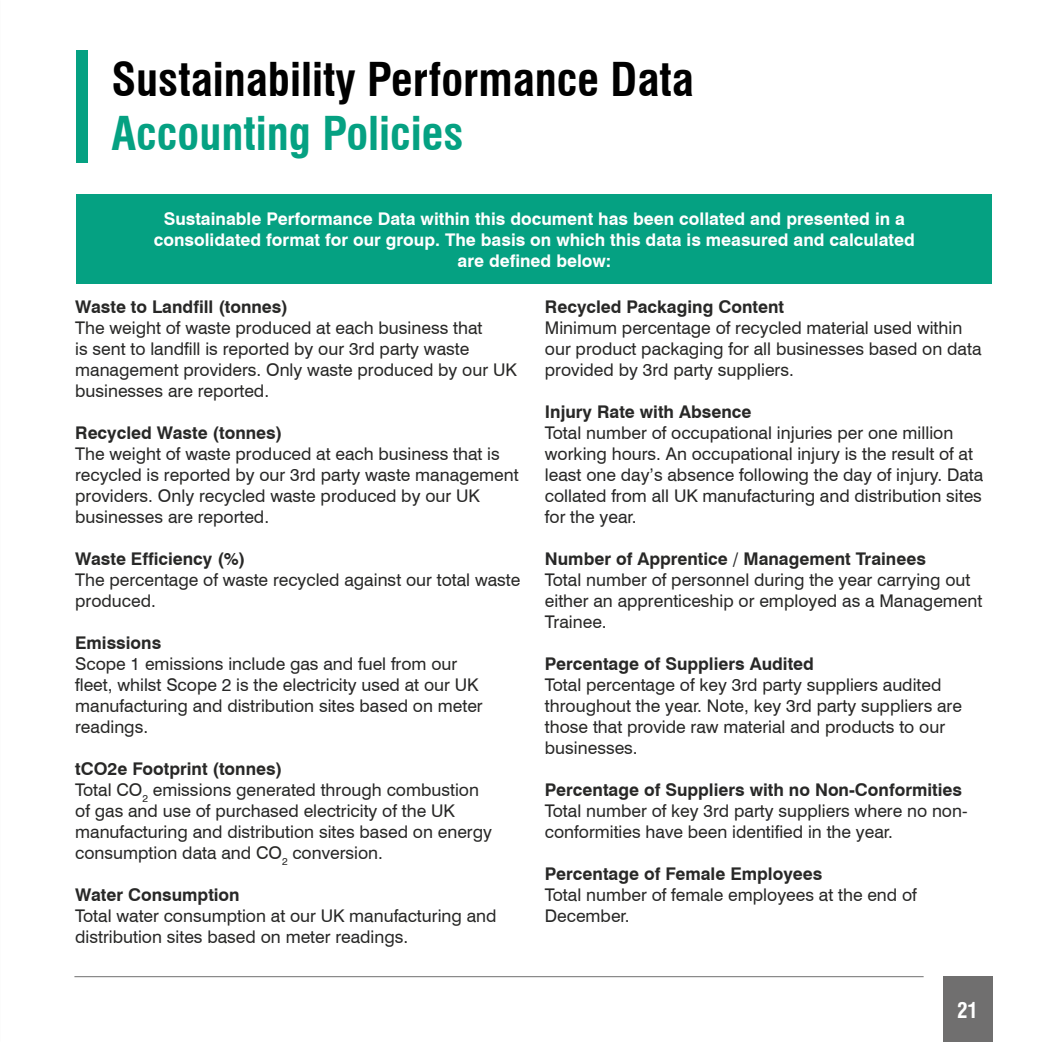
<style>
.page{position:relative;width:1042px;height:1042px;background:#fff}
.page>*{position:absolute;margin:0;border:0;box-sizing:border-box;transform-origin:0 0}
.t1{font:700 condensed 45.5px "Swiss 721 BT";color:#000}
.t2{font:700 condensed 45.5px "Swiss 721 BT";color:#05a182}
.t3{font:700 condensed 21px "Swiss 721 BT";color:#fff}
.t4{font:17.5px/21px "Swiss 721 BT";color:#282827}
.t5{font:700 17.5px "Swiss 721 BT";color:#282827}
.t6{font:700 17.5px/21px "Swiss 721 BT";color:#fff;text-align:center}
.s1{font-weight:700}
</style>
<div class="page">
<div style="left:943px;top:976px;width:49px;height:66px;background:#706f6f"></div>
<hr style="left:74px;top:976px;width:849px;height:1px;background:#706f6f">
<div style="left:76px;top:195px;width:916px;height:89px;background:#05a182"></div>
<div style="left:76px;top:50px;width:12px;height:112px;background:#05a182"></div>
<h1 class="t1" style="left:111px;top:52px;width:584px">Sustainability Performance Data</h1>
<h1 class="t2" style="left:111px;top:107px;width:354px">Accounting Policies</h1>
<p class="t6" style="left:154px;top:208px;width:762px">Sustainable Performance Data within this document has been collated and presented in a consolidated format for our group. The basis on which this data is measured and calculated are defined below:</p>
<p class="t5" style="left:75px;top:296px;width:214px">Waste to Landfill (tonnes)</p>
<p class="t4" style="left:75px;top:317px;width:443px">The weight of waste produced at each business that<br>is sent to landfill is reported by our 3rd party waste management providers. Only waste produced by our UK businesses are reported.</p>
<p class="t5" style="left:75px;top:422px;width:209px">Recycled Waste (tonnes)</p>
<p class="t4" style="left:75px;top:443px;width:445px">The weight of waste produced at each business that is recycled is reported by our 3rd party waste management providers. Only recycled waste produced by our UK businesses are reported.</p>
<p class="t5" style="left:75px;top:548px;width:172px">Waste Efficiency (%)</p>
<p class="t4" style="left:75px;top:569px;width:447px">The percentage of waste recycled against our total waste produced.</p>
<p class="t5" style="left:75px;top:632px;width:88px">Emissions</p>
<p class="t4" style="left:75px;top:653px;width:409px">Scope 1 emissions include gas and fuel from our fleet, whilst Scope 2 is the electricity used at our UK manufacturing and distribution sites based on meter readings.</p>
<p class="t4" style="left:75px;top:758px;width:418px"><span class="s1">tCO2e Footprint (tonnes)<br></span>Total CO<sub>2</sub> emissions generated through combustion of gas and use of purchased electricity of the UK manufacturing and distribution sites based on energy consumption data and CO<sub>2</sub> conversion.</p>
<p class="t5" style="left:75px;top:884px;width:166px">Water Consumption</p>
<p class="t4" style="left:75px;top:905px;width:423px">Total water consumption at our UK manufacturing and distribution sites based on meter readings.</p>
<p class="t5" style="left:545px;top:296px;width:241px">Recycled Packaging Content</p>
<p class="t4" style="left:545px;top:317px;width:438px">Minimum percentage of recycled material used within our product packaging for all businesses based on data provided by 3rd party suppliers.</p>
<p class="t5" style="left:545px;top:401px;width:208px">Injury Rate with Absence</p>
<p class="t4" style="left:545px;top:422px;width:440px">Total number of occupational injuries per one million working hours. An occupational injury is the result of at least one day’s absence following the day of injury. Data collated from all UK manufacturing and distribution sites for the year.</p>
<p class="t5" style="left:545px;top:548px;width:382px">Number of Apprentice / Management Trainees</p>
<p class="t4" style="left:545px;top:569px;width:439px">Total number of personnel during the year carrying out either an apprenticeship or employed as a Management<br>Trainee.</p>
<p class="t5" style="left:545px;top:653px;width:271px">Percentage of Suppliers Audited</p>
<p class="t4" style="left:545px;top:674px;width:419px">Total percentage of key 3rd party suppliers audited throughout the year. Note, key 3rd party suppliers are those that provide raw material and products to our businesses.</p>
<p class="t5" style="left:545px;top:779px;width:419px">Percentage of Suppliers with no Non-Conformities</p>
<p class="t4" style="left:545px;top:800px;width:424px">Total number of key 3rd party suppliers where no non&shy;conformities have been identified in the year.</p>
<p class="t5" style="left:545px;top:863px;width:279px">Percentage of Female Employees</p>
<p class="t4" style="left:545px;top:884px;width:373px">Total number of female employees at the end of<br>December.</p>
<p class="t3" style="left:957px;top:997px;width:22px">21</p>
</div>
